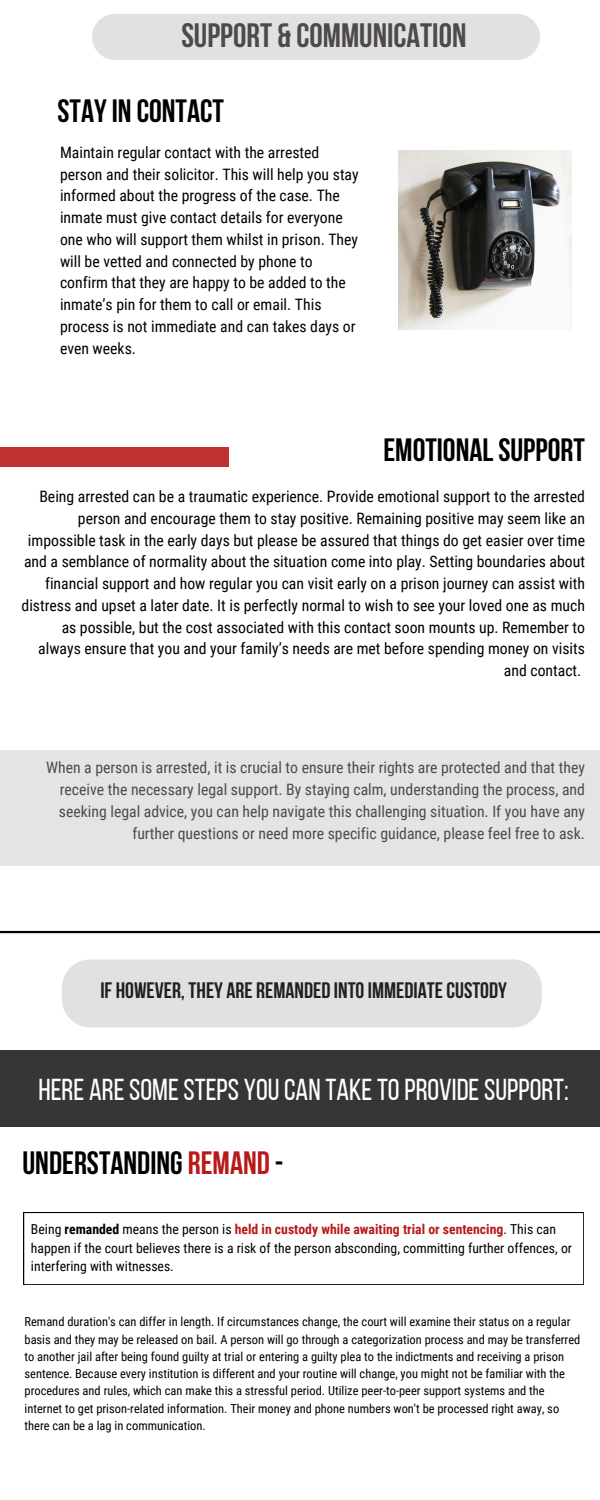
<style>
.page{position:relative;width:600px;height:1500px;background:#fff}
.page>*{position:absolute;margin:0;border:0;box-sizing:border-box;transform-origin:0 0}
.t1{font:700 33.7px "Bebas Neue";color:#4e4a4a}
.t2{font:700 32.2px "Bebas Neue";color:#000}
.t3{font:30.2px "Bebas Neue";color:#fff}
.t4{font:700 22.3px "Bebas Neue";color:#202020}
.t5{font:15.7px/21.8px "Roboto Condensed";color:#000}
.t6{font:15.7px/21.8px "Roboto Condensed";color:#4e4a4a;text-align:right}
.t7{font:13.7px/18.8px "Roboto Condensed";color:#000}
.t8{font:12.5px/17.2px "Roboto Condensed";color:#000}
.s1{color:#b91919}
.s2{font-weight:700}
.s3{font-weight:700;color:#b91919}
</style>
<div class="page">
<img style="left:398px;top:150px;width:173px;height:180px">
<div style="left:0;top:447px;width:228px;height:20px;background:#c03030"></div>
<div style="left:92px;top:14px;width:448px;height:46px;background:#e2e1e1"></div>
<div style="left:0;top:750px;width:600px;height:116px;background:#e2e1e1"></div>
<div style="left:62px;top:959px;width:480px;height:68px;background:#e2e1e1"></div>
<div style="left:0;top:1051px;width:600px;height:76px;background:#363636"></div>
<hr style="left:0;top:931px;width:600px;height:2px;background:#000">
<svg style="left:23px;top:1212px;width:561px;height:73px"></svg>
<h4 class="t1" style="left:181px;top:22px;width:287px">SUPPORT &amp; COMMUNICATION</h4>
<h1 class="t2" style="left:58px;top:98px;width:168px">STAYIN CONTACT</h1>
<h4 class="t5" style="left:60px;top:142px;width:300px">Maintain regular contact with the arrested person and their solicitor. This will help you stay informed about the progress of the case. The inmate must give contact details for everyone one who will support them whilst in prison. They will be vetted and connected by phone to confirm that they are happy to be added to the inmate’s pin for them to call or email. This process is not immediate and can takes days or even weeks.</h4>
<h1 class="t2" style="left:383px;top:436px;width:203px">EMOTIONALSUPPORT</h1>
<h1 class="t5" style="left:22px;top:486px;width:565px;text-align:right">Being arrested can be a traumatic experience. Provide emotional support to the arrested person and encourage them to stay positive. Remaining positive may seem like an impossible task in the early days but please be assured that things do get easier over time and a semblance of normality about the situation come into play. Setting boundaries about financial support and how regular you can visit early on a prison journey can assist with distress and upset a later date. It is perfectly normal to wish to see your loved one as much as possible, but the cost associated with this contact soon mounts up. Remember to always ensure that you and your family’s needs are met before spending money on visits and contact.</h1>
<h4 class="t6" style="left:46px;top:757px;width:540px">When a person is arrested, it is crucial to ensure their rights are protected and that they receive the necessary legal support. By staying calm, understanding the process, and seeking legal advice, you can help navigate this challenging situation. If you have any further questions or need more specific guidance, please feel free to ask.</h4>
<h2 class="t4" style="left:100px;top:981px;width:408px">IF HOWEVER, THEY ARE REMANDED INTOIMMEDIATECUSTODY</h2>
<h3 class="t3" style="left:38px;top:1078px;width:532px">HERE ARESOMESTEPS YOU CAN TAKETOPROVIDE SUPPORT:</h3>
<h1 class="t2" style="left:23px;top:1150px;width:263px">UNDERSTANDING <span class="s1">REMAND</span> -</h1>
<p class="t7" style="left:31px;top:1220px;width:543px">Being <span class="s2">remanded</span> means the person is <span class="s3">held in custody while awaiting trial or sentencing</span>. This can happen if the court believes there is a risk of the person absconding, committing further offences, or interfering with witnesses.</p>
<p class="t8" style="left:25px;top:1314px;width:557px">Remand duration's can differ in length. If circumstances change, the court will examine their status on a regular basis and they may be released on bail. A person will go through a categorization process and may be transferred to another jail after being found guilty at trial or entering a guilty plea to the indictments and receiving a prison sentence. Because every institution is different and your routine will change, you might not be familiar with the procedures and rules, which can make this a stressful period. Utilize peer-to-peer support systems and the internet to get prison-related information. Their money and phone numbers won't be processed right away, so there can be a lag in communication.</p>
</div>
